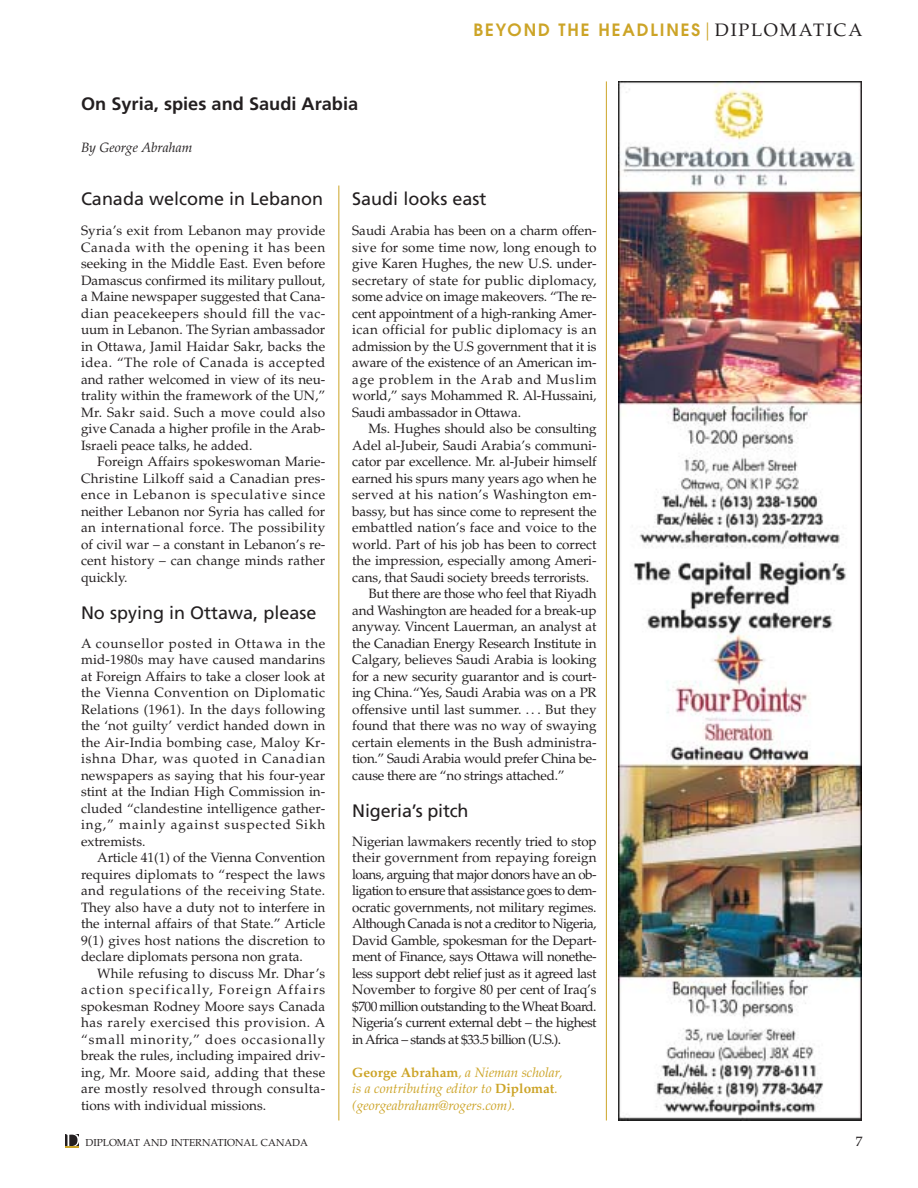
<style>
.page{position:relative;width:918px;height:1188px;background:#fff}
.page>*{position:absolute;margin:0;border:0;box-sizing:border-box;transform-origin:0 0}
.t1{font:18px "Frutiger";color:#231f20}
.t2{font:700 18px "Frutiger";color:#231f20}
.t3{font:600 16.8px "Avant Garde";letter-spacing:.11em;color:#cca427}
.t4{font:13.5px/16.5px "Palatino";letter-spacing:-.01em;color:#231f20;text-align:justify}
.t5{font:italic 13.5px/16.5px "Palatino";color:#cca427}
.t6{font:13.5px "Palatino";letter-spacing:.03em;color:#231f20}
.t7{font:italic 13.5px "Palatino";color:#231f20}
.t8{font:10.2px "Palatino";color:#231f20}
.s1{font-family:"Palatino";font-weight:400;font-size:18px}
.s2{font-family:"Palatino";font-weight:400;font-size:18px;color:#231f20}
.s3{font-weight:700;font-style:normal}
</style>
<div class="page">
<svg style="left:66px;top:1134px;width:13px;height:13px"></svg>
<hr style="left:606px;top:81px;width:1px;height:1039px;background:#cca427">
<hr style="left:339px;top:186px;width:1px;height:934px;background:#cca427">
<img style="left:618px;top:81px;width:243px;height:1040px">
<h1 class="t2" style="left:81px;top:96px;width:279px">On Syria, spies and Saudi Arabia</h1>
<p class="t7" style="left:81px;top:142px;width:113px">By George Abraham</p>
<p class="t3" style="left:473px;top:23px;width:391px">BEYOND THE HEADLINES<span class="s1">|</span><span class="s2">DIPLOMATICA</span></p>
<h1 class="t1" style="left:81px;top:192px;width:244px">Canada welcome in Lebanon</h1>
<p class="t4" style="left:81px;top:224px;width:246px">Syria’s exit from Lebanon may provide Canada with the opening it has been seeking in the Middle East. Even before Damascus confirmed its military pullout, a Maine newspaper suggested that Cana&shy;dian peacekeepers should fill the vac&shy;uum in Lebanon. The Syrian ambassador in Ottawa, Jamil Haidar Sakr, backs the idea. “The role of Canada is accepted and rather welcomed in view of its neu&shy;trality within the framework of the UN,” Mr. Sakr said. Such a move could also give Canada a higher profile in the Arab-Israeli peace talks, he added.</p>
<p class="t4" style="left:81px;top:455px;width:246px;text-indent:16px">Foreign Affairs spokeswoman Marie-Christine Lilkoff said a Canadian pres&shy;ence in Lebanon is speculative since neither Lebanon nor Syria has called for an international force. The possibility of civil war – a constant in Lebanon’s re&shy;cent history – can change minds rather quickly.</p>
<h1 class="t1" style="left:81px;top:606px;width:237px">No spying in Ottawa, please</h1>
<p class="t4" style="left:81px;top:636px;width:246px">A counsellor posted in Ottawa in the mid-1980s may have caused mandarins at Foreign Affairs to take a closer look at the Vienna Convention on Diplomatic Relations (1961). In the days following the ‘not guilty’ verdict handed down in the Air-India bombing case, Maloy Kr&shy;ishna Dhar, was quoted in Canadian newspapers as saying that his four-year stint at the Indian High Commission in&shy;cluded “clandestine intelligence gather&shy;ing,” mainly against suspected Sikh extremists.</p>
<p class="t4" style="left:81px;top:851px;width:246px;text-indent:16px">Article 41(1) of the Vienna Convention requires diplomats to “respect the laws and regulations of the receiving State.<br>They also have a duty not to interfere in the internal affairs of that State.” Article 9(1) gives host nations the discretion to declare diplomats persona non grata.</p>
<p class="t4" style="left:81px;top:966px;width:246px;text-indent:16px">While refusing to discuss Mr. Dhar’s action specifically, Foreign Affairs spokesman Rodney Moore says Canada has rarely exercised this provision. A “small minority,” does occasionally break the rules, including impaired driv&shy;ing, Mr. Moore said, adding that these are mostly resolved through consulta&shy;tions with individual missions.</p>
<p class="t8" style="left:86px;top:1138px;width:224px">DIPLOMAT AND INTERNATIONAL CANADA</p>
<h1 class="t1" style="left:352px;top:192px;width:136px">Saudi looks east</h1>
<p class="t4" style="left:352px;top:224px;width:246px">Saudi Arabia has been on a charm offen&shy;sive for some time now, long enough to give Karen Hughes, the new U.S. under&shy;secretary of state for public diplomacy, some advice on image makeovers. “The re&shy;cent appointment of a high-ranking Amer&shy;ican official for public diplomacy is an admission by the U.S government that it is aware of the existence of an American im&shy;age problem in the Arab and Muslim world,” says Mohammed R. Al-Hussaini, Saudi ambassador in Ottawa.</p>
<p class="t4" style="left:369px;top:422px;width:230px">Ms. Hughes should also be consulting</p>
<p class="t4" style="left:352px;top:438px;width:246px">Adel al-Jubeir, Saudi Arabia’s communi-</p>
<p class="t4" style="left:352px;top:455px;width:246px">cator par excellence. Mr. al-Jubeir himself</p>
<p class="t4" style="left:352px;top:471px;width:246px">earned his spurs many years ago when he</p>
<p class="t6" style="left:352px;top:489px;width:246px">served at his nation’s Washington em-</p>
<p class="t4" style="left:352px;top:504px;width:246px">bassy, but has since come to represent the</p>
<p class="t4" style="left:352px;top:521px;width:246px">embattled nation’s face and voice to the</p>
<p class="t4" style="left:352px;top:537px;width:246px">world. Part of his job has been to correct</p>
<p class="t4" style="left:352px;top:554px;width:246px">the impression, especially among Ameri-</p>
<p class="t4" style="left:352px;top:570px;width:238px">cans, that Saudi society breeds terrorists.</p>
<p class="t4" style="left:369px;top:587px;width:230px">But there are those who feel that Riyadh</p>
<p class="t4" style="left:352px;top:603px;width:246px">and Washington are headed for a break-up</p>
<p class="t4" style="left:352px;top:620px;width:246px">anyway. Vincent Lauerman, an analyst at</p>
<p class="t4" style="left:352px;top:636px;width:246px">the Canadian Energy Research Institute in</p>
<p class="t4" style="left:352px;top:653px;width:246px">Calgary, believes Saudi Arabia is looking</p>
<p class="t4" style="left:352px;top:669px;width:246px">for a new security guarantor and is court-</p>
<p class="t4" style="left:352px;top:686px;width:246px">ing China.“Yes, Saudi Arabia was on a PR</p>
<p class="t4" style="left:352px;top:702px;width:246px">offensive until last summer. . . . But they</p>
<p class="t4" style="left:352px;top:719px;width:246px">found that there was no way of swaying</p>
<p class="t4" style="left:352px;top:735px;width:246px">certain elements in the Bush administra-</p>
<p class="t4" style="left:352px;top:752px;width:246px">tion.” Saudi Arabia would prefer China be-</p>
<p class="t4" style="left:352px;top:768px;width:214px">cause there are “no strings attached.”</p>
<h1 class="t1" style="left:352px;top:804px;width:118px">Nigeria’s pitch</h1>
<p class="t4" style="left:352px;top:834px;width:246px">Nigerian lawmakers recently tried to stop their government from repaying foreign loans, arguing that major donors have an ob&shy;ligation to ensure that assistance goes to dem&shy;ocratic governments, not military regimes.<br>Although Canada is not a creditor to Nigeria, David Gamble, spokesman for the Depart&shy;ment of Finance, says Ottawa will nonethe&shy;less support debt relief just as it agreed last November to forgive 80 per cent of Iraq’s $700 million outstanding to the Wheat Board.<br>Nigeria’s current external debt – the highest in Africa – stands at $33.5 billion (U.S.).</p>
<p class="t5" style="left:352px;top:1065px;width:212px"><span class="s3">George Abraham</span>, a Nieman scholar, is a contributing editor to <span class="s3">Diplomat</span>. (georgeabraham@rogers.com).</p>
<p class="t4" style="left:856px;top:1134px;width:8px">7</p>
</div>
